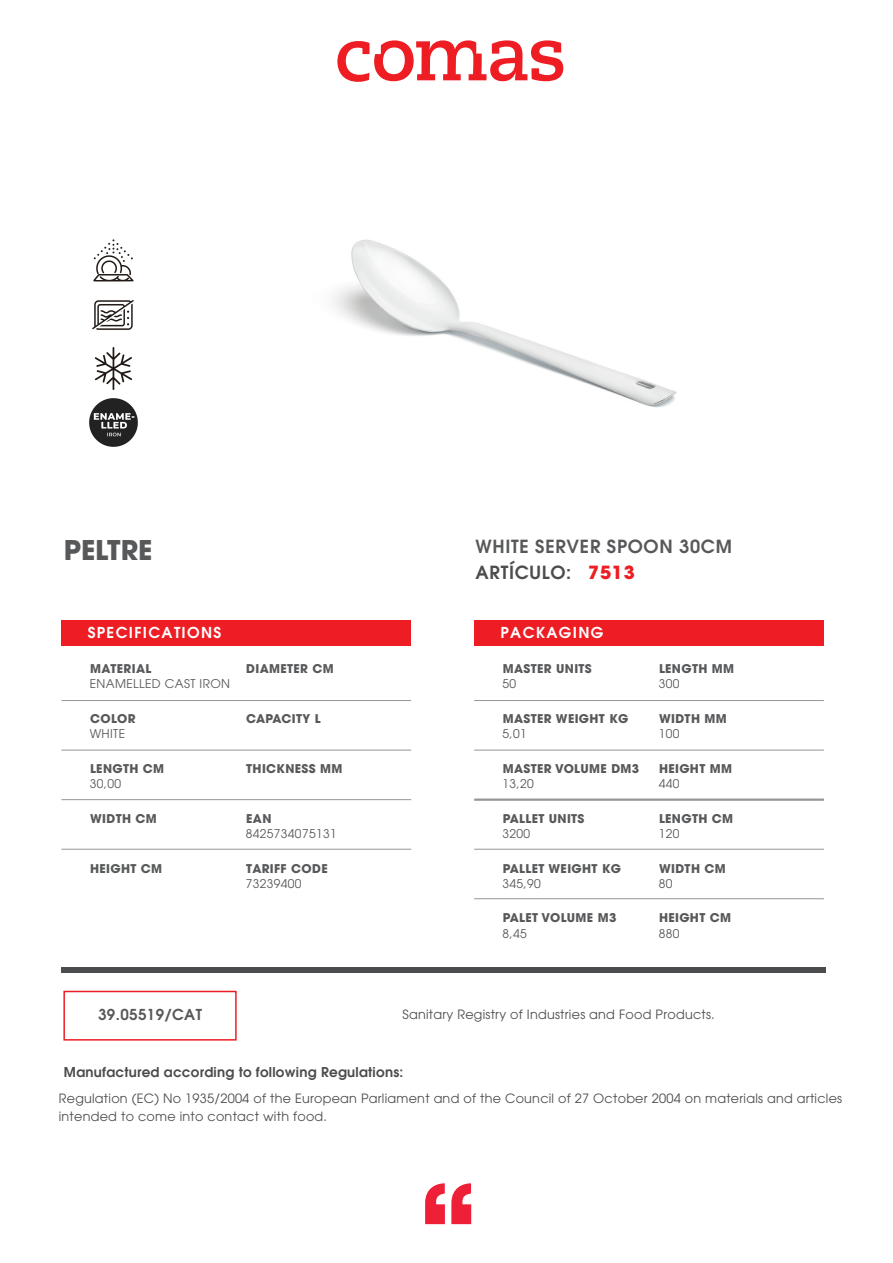
<style>
.page{position:relative;width:893px;height:1263px;background:#fff}
.page>*{position:absolute;margin:0;border:0;box-sizing:border-box;transform-origin:0 0}
.t1{font:700 27px "Avant Garde";color:#57585a}
.t2{font:600 18px/25.7px "Avant Garde";letter-spacing:.04em;color:#57585a}
.t3{font:600 15px "Avant Garde";letter-spacing:.09em;color:#fff}
.t4{font:600 15px "Avant Garde";letter-spacing:.03em;color:#57585a}
.t5{font:600 13.5px "Avant Garde";letter-spacing:.02em;color:#4b4c4d}
.t6{font:12.75px/18px "Avant Garde";letter-spacing:.02em;color:#4b4c4d}
.t7{font:700 12px "Avant Garde";letter-spacing:.03em;color:#57585a}
.t8{font:12px "Avant Garde";letter-spacing:.03em;color:#57585a}
.s1{color:#4b4c4d}
.s2{font-weight:700;color:#ee1d23}
</style>
<div class="page">
<svg style="left:425px;top:1183px;width:20px;height:41px"></svg>
<svg style="left:451px;top:1183px;width:20px;height:41px"></svg>
<svg style="left:337px;top:40px;width:226px;height:42px"></svg>
<div style="left:61px;top:620px;width:350px;height:25px;background:#ee1d23"></div>
<div style="left:61px;top:967px;width:765px;height:6px;background:#4b4c4d"></div>
<hr style="left:61px;top:700px;width:350px;height:1px;background:#939598">
<hr style="left:61px;top:750px;width:350px;height:1px;background:#939598">
<hr style="left:61px;top:799px;width:350px;height:1px;background:#939598">
<hr style="left:61px;top:849px;width:350px;height:1px;background:#939598">
<div style="left:474px;top:620px;width:350px;height:25px;background:#ee1d23"></div>
<hr style="left:474px;top:700px;width:350px;height:1px;background:#939598">
<hr style="left:474px;top:750px;width:350px;height:1px;background:#939598">
<hr style="left:474px;top:798px;width:350px;height:3px;background:#939598">
<hr style="left:474px;top:849px;width:350px;height:1px;background:#939598">
<hr style="left:474px;top:898px;width:350px;height:1px;background:#939598">
<div style="left:63px;top:991px;width:174px;height:49px;border:2px solid #ee1d23"></div>
<img style="left:89px;top:239px;width:49px;height:208px">
<img style="left:333px;top:239px;width:344px;height:169px">
<h1 class="t1" style="left:64px;top:532px;width:90px">PELTRE</h1>
<h2 class="t2" style="left:475px;top:533px;width:258px">WHITE SERVER SPOON 30CM<br><span class="s1">ARTÍCULO:</span> <span class="s2">7513</span></h2>
<p class="t3" style="left:88px;top:623px;width:135px">SPECIFICATIONS</p>
<p class="t7" style="left:90px;top:661px;width:63px">MATERIAL</p>
<p class="t7" style="left:246px;top:661px;width:89px">DIAMETER CM</p>
<p class="t3" style="left:500px;top:623px;width:104px">PACKAGING</p>
<p class="t7" style="left:503px;top:661px;width:91px">MASTER UNITS</p>
<p class="t7" style="left:659px;top:661px;width:77px">LENGTH MM</p>
<p class="t8" style="left:90px;top:677px;width:142px">ENAMELLED CAST IRON</p>
<p class="t8" style="left:502px;top:677px;width:15px">50</p>
<p class="t8" style="left:659px;top:677px;width:22px">300</p>
<p class="t7" style="left:90px;top:711px;width:47px">COLOR</p>
<p class="t7" style="left:246px;top:711px;width:76px">CAPACITY L</p>
<p class="t7" style="left:503px;top:711px;width:127px">MASTER WEIGHT KG</p>
<p class="t7" style="left:659px;top:711px;width:69px">WIDTH MM</p>
<p class="t8" style="left:90px;top:727px;width:37px">WHITE</p>
<p class="t8" style="left:502px;top:727px;width:26px">5,01</p>
<p class="t8" style="left:659px;top:727px;width:22px">100</p>
<p class="t7" style="left:90px;top:761px;width:76px">LENGTH CM</p>
<p class="t7" style="left:246px;top:761px;width:98px">THICKNESS MM</p>
<p class="t7" style="left:503px;top:761px;width:138px">MASTER VOLUME DM3</p>
<p class="t7" style="left:659px;top:761px;width:75px">HEIGHT MM</p>
<p class="t8" style="left:90px;top:777px;width:33px">30,00</p>
<p class="t7" style="left:90px;top:810px;width:68px">WIDTH CM</p>
<p class="t7" style="left:246px;top:810px;width:27px">EAN</p>
<p class="t8" style="left:246px;top:826px;width:92px">8425734075131</p>
<p class="t8" style="left:502px;top:777px;width:33px">13,20</p>
<p class="t8" style="left:502px;top:826px;width:29px">3200</p>
<p class="t7" style="left:503px;top:810px;width:83px">PALLET UNITS</p>
<p class="t8" style="left:659px;top:777px;width:22px">440</p>
<p class="t7" style="left:659px;top:810px;width:76px">LENGTH CM</p>
<p class="t8" style="left:659px;top:826px;width:22px">120</p>
<p class="t7" style="left:90px;top:860px;width:74px">HEIGHT CM</p>
<p class="t7" style="left:246px;top:860px;width:83px">TARIFF CODE</p>
<p class="t7" style="left:503px;top:860px;width:120px">PALLET WEIGHT KG</p>
<p class="t7" style="left:659px;top:860px;width:68px">WIDTH CM</p>
<p class="t8" style="left:246px;top:876px;width:57px">73239400</p>
<p class="t8" style="left:502px;top:876px;width:40px">345,90</p>
<p class="t8" style="left:502px;top:926px;width:26px">8,45</p>
<p class="t7" style="left:503px;top:910px;width:115px">PALET VOLUME M3</p>
<p class="t8" style="left:659px;top:876px;width:15px">80</p>
<p class="t7" style="left:659px;top:910px;width:74px">HEIGHT CM</p>
<p class="t8" style="left:659px;top:926px;width:22px">880</p>
<p class="t4" style="left:98px;top:1005px;width:105px">39.05519/CAT</p>
<p class="t6" style="left:402px;top:1006px;width:314px">Sanitary Registry of Industries and Food Products.</p>
<p class="t5" style="left:64px;top:1063px;width:341px">Manufactured according to following Regulations:</p>
<p class="t6" style="left:59px;top:1090px;width:785px">Regulation (EC) No 1935/2004 of the European Parliament and of the Council of 27 October 2004 on materials and articles intended to come into contact with food.</p>
</div>
